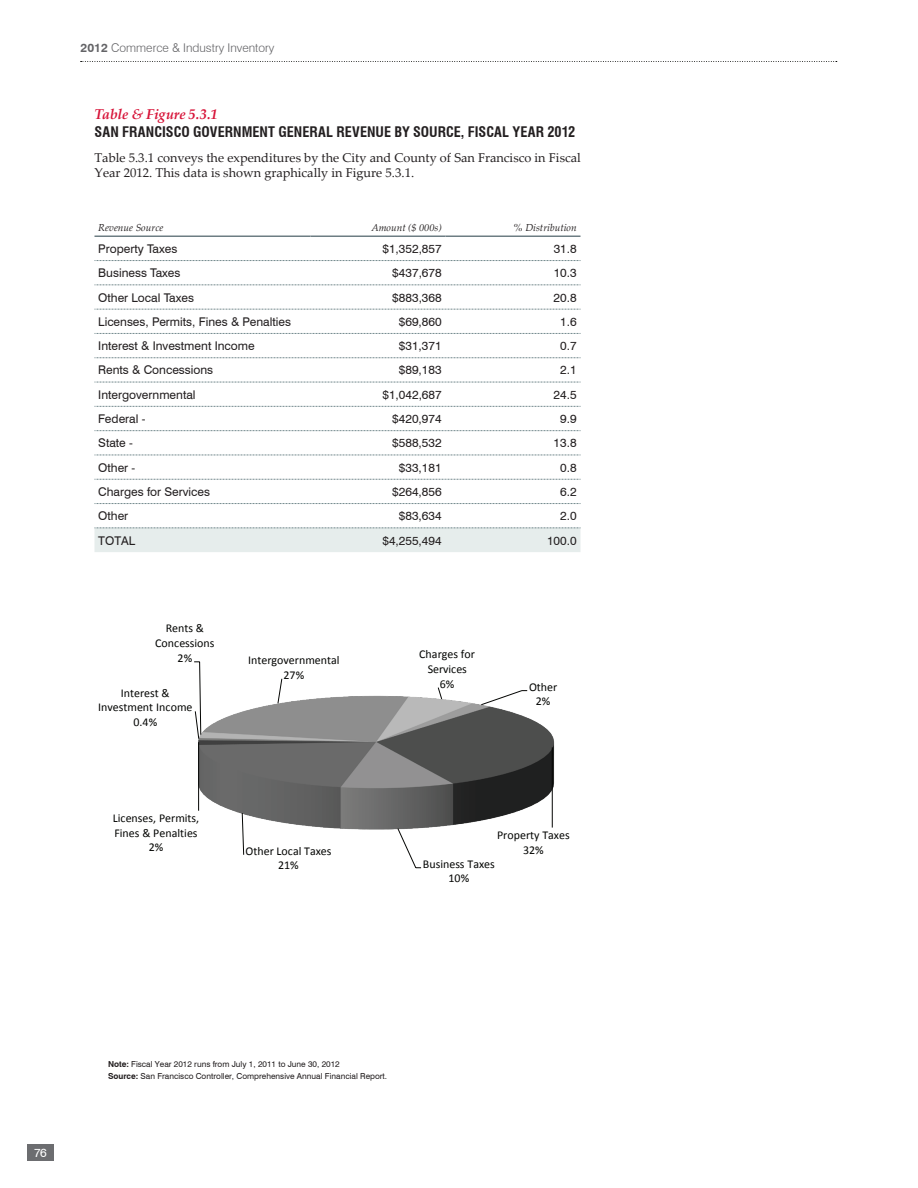
<style>
.page{position:relative;width:918px;height:1188px;background:#fff}
.page>*{position:absolute;margin:0;border:0;box-sizing:border-box;transform-origin:0 0}
.t1{font:700 condensed 14.25px "Swiss 721 BT";color:#231f20}
.t2{font:italic 700 14.25px "Palatino Linotype";letter-spacing:-.005em;color:#d71439}
.t3{font:12.75px/15px "Palatino Linotype";color:#231f20}
.t4{font:12px "Swiss 721 BT";color:#231f20}
.t5{font:12px/14.7px "Calibri";color:#040503;text-align:center}
.t6{font:300 12px "Swiss 721 BT";color:#636366}
.t7{font:12px "Swiss 721 BT";color:#fff}
.t8{font:italic 10.2px "Palatino Linotype";color:#231f20}
.t9{font:8.25px/11.2px "Swiss 721 BT";color:#231f20}
.s1{font-weight:700}
</style>
<div class="page">
<svg style="left:94px;top:235px;width:486px;height:1px"></svg>
<hr style="left:94px;top:236px;width:216px;height:1px;background:#6d7d83">
<hr style="left:310px;top:236px;width:136px;height:1px;background:#6d7d83">
<hr style="left:446px;top:236px;width:134px;height:1px;background:#6d7d83">
<svg style="left:94px;top:260px;width:487px;height:1px"></svg>
<svg style="left:94px;top:285px;width:487px;height:1px"></svg>
<svg style="left:94px;top:309px;width:487px;height:1px"></svg>
<svg style="left:94px;top:333px;width:487px;height:1px"></svg>
<svg style="left:94px;top:357px;width:487px;height:1px"></svg>
<svg style="left:94px;top:382px;width:487px;height:1px"></svg>
<svg style="left:94px;top:406px;width:487px;height:1px"></svg>
<svg style="left:94px;top:430px;width:487px;height:1px"></svg>
<svg style="left:94px;top:455px;width:487px;height:1px"></svg>
<svg style="left:94px;top:479px;width:487px;height:1px"></svg>
<svg style="left:94px;top:503px;width:487px;height:1px"></svg>
<div style="left:94px;top:528px;width:487px;height:24px;background:#e6edec"></div>
<svg style="left:194px;top:661px;width:359px;height:208px"></svg>
<div style="left:27px;top:1144px;width:27px;height:16px;background:#6c6d70"></div>
<svg style="left:81px;top:61px;width:756px;height:1px"></svg>
<p class="t6" style="left:81px;top:41px;width:195px"><span class="s1">2012</span> Commerce &amp; I ndustry I nventory</p>
<p class="t2" style="left:94px;top:104px;width:125px">Table &amp; Figure 5.3.1</p>
<p class="t1" style="left:94px;top:123px;width:482px">SAN FRANCISCO GOVERNMENT GENERAL REVENUE BY SOURCE, FISCAL YEAR 2012</p>
<p class="t3" style="left:94px;top:149px;width:488px">Table 5.3.1 conveys the expenditures by the City and County of San Francisco in Fiscal<br>Year 2012. This data is shown graphically in Figure 5.3.1.</p>
<p class="t8" style="left:98px;top:220px;width:67px">Revenue Source</p>
<p class="t8" style="left:371px;top:220px;width:72px">Amount ($ 000s)</p>
<p class="t8" style="left:514px;top:220px;width:64px">% Distribution</p>
<p class="t4" style="left:98px;top:241px;width:81px">Property Taxes</p>
<p class="t4" style="left:382px;top:241px;width:61px">$1,352,857</p>
<p class="t4" style="left:554px;top:241px;width:25px">31.8</p>
<p class="t4" style="left:98px;top:266px;width:84px">Business Taxes</p>
<p class="t4" style="left:392px;top:266px;width:51px">$437,678</p>
<p class="t4" style="left:554px;top:266px;width:25px">10.3</p>
<p class="t4" style="left:98px;top:290px;width:97px">Other Local Taxes</p>
<p class="t4" style="left:392px;top:290px;width:51px">$883,368</p>
<p class="t4" style="left:554px;top:290px;width:25px">20.8</p>
<p class="t4" style="left:98px;top:314px;width:194px">Licenses, Permits, Fines &amp; Penalties</p>
<p class="t4" style="left:399px;top:314px;width:44px">$69,860</p>
<p class="t4" style="left:560px;top:314px;width:18px">1.6</p>
<p class="t4" style="left:98px;top:339px;width:158px">Interest &amp; Investment Income</p>
<p class="t4" style="left:399px;top:339px;width:44px">$31,371</p>
<p class="t4" style="left:560px;top:339px;width:18px">0.7</p>
<p class="t4" style="left:98px;top:363px;width:116px">Rents &amp; Concessions</p>
<p class="t4" style="left:399px;top:363px;width:44px">$89,183</p>
<p class="t4" style="left:560px;top:363px;width:18px">2.1</p>
<p class="t4" style="left:98px;top:387px;width:99px">Intergovernmental</p>
<p class="t4" style="left:382px;top:387px;width:61px">$1,042,687</p>
<p class="t4" style="left:554px;top:387px;width:25px">24.5</p>
<p class="t4" style="left:98px;top:412px;width:49px">Federal -</p>
<p class="t4" style="left:392px;top:412px;width:51px">$420,974</p>
<p class="t4" style="left:560px;top:412px;width:18px">9.9</p>
<p class="t4" style="left:98px;top:436px;width:36px">State -</p>
<p class="t4" style="left:392px;top:436px;width:51px">$588,532</p>
<p class="t4" style="left:554px;top:436px;width:25px">13.8</p>
<p class="t4" style="left:98px;top:460px;width:39px">Other -</p>
<p class="t4" style="left:399px;top:460px;width:44px">$33,181</p>
<p class="t4" style="left:560px;top:460px;width:18px">0.8</p>
<p class="t4" style="left:98px;top:484px;width:113px">Charges for Services</p>
<p class="t4" style="left:392px;top:484px;width:51px">$264,856</p>
<p class="t4" style="left:560px;top:484px;width:18px">6.2</p>
<p class="t4" style="left:98px;top:509px;width:32px">Other</p>
<p class="t4" style="left:399px;top:509px;width:44px">$83,634</p>
<p class="t4" style="left:560px;top:509px;width:18px">2.0</p>
<p class="t4" style="left:98px;top:533px;width:39px">TOTAL</p>
<p class="t4" style="left:382px;top:533px;width:61px">$4,255,494</p>
<p class="t4" style="left:547px;top:533px;width:31px">100.0</p>
<p class="t5" style="left:155px;top:621px;width:61px">Rents &amp;<br>Concessions<br>2%</p>
<p class="t5" style="left:98px;top:685px;width:96px">Interest &amp;<br>Investment Income<br>0.4%</p>
<p class="t5" style="left:248px;top:653px;width:93px">Intergovernmental<br>27%</p>
<p class="t5" style="left:419px;top:647px;width:57px">Charges for<br>Services<br>6%</p>
<p class="t5" style="left:529px;top:679px;width:30px">Other<br>2%</p>
<p class="t5" style="left:113px;top:811px;width:88px">Licenses, Permits,<br>Fines &amp; Penalties<br>2%</p>
<p class="t5" style="left:246px;top:844px;width:88px">Other Local Taxes<br>21%</p>
<p class="t5" style="left:497px;top:828px;width:74px">Property Taxes<br>32%</p>
<p class="t5" style="left:423px;top:856px;width:73px">Business Taxes<br>10%</p>
<p class="t7" style="left:34px;top:1145px;width:14px">76</p>
<p class="t9" style="left:108px;top:1059px;width:281px"><span class="s1">Note:</span> Fiscal Year 2012 runs from July 1, 2011 to June 30, 2012<br><span class="s1">Source:</span> San Francisco Controller, Comprehensive Annual Financial Report.</p>
</div>
